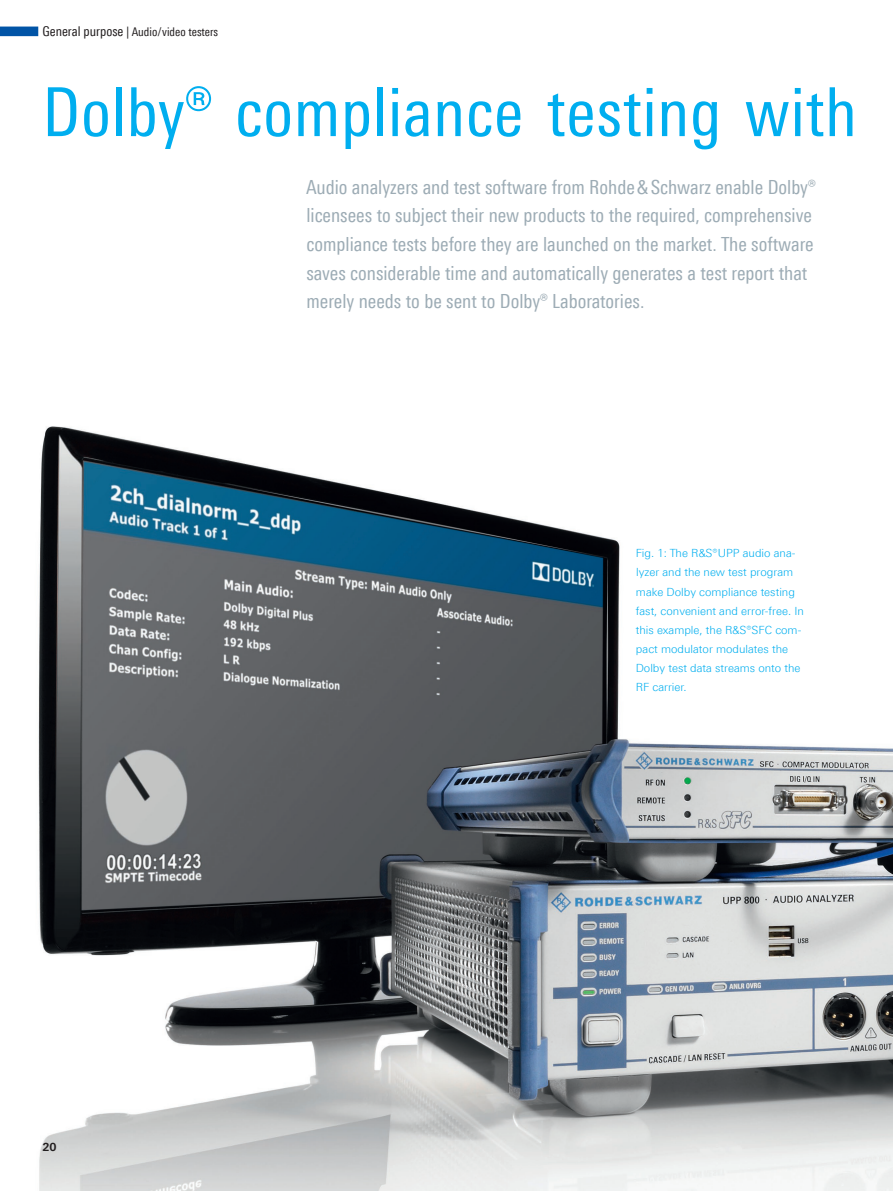
<style>
.page{position:relative;width:893px;height:1191px;background:#fff}
.page>*{position:absolute;margin:0;border:0;box-sizing:border-box;transform-origin:0 0}
._01_Titel_groß{font:67.5px "Linotype Univers 420 Cn";letter-spacing:.01em;color:#00aeef}
._02_Einleitung_klein{font:19.5px/28.7px "Linotype Univers 420 Cn";color:#9dacb5}
._02_Messtechnik_libü{font:12px "Linotype Univers 420 Cn";color:#231f20}
.Bildlegende{font:300 11.25px/19.2px "Linotype Univers 330";color:#00aeef}
.t1{font:700 11.25px "Linotype Univers 630";color:#231f20}
.s1{font-size:13.5px}
</style>
<div class="page">
<img style="left:38px;top:426px;width:855px;height:765px">
<div style="left:0;top:27px;width:38px;height:9px;background:#0154a6"></div>
<p class="_02_Messtechnik_libü" style="left:43px;top:25px;width:177px"><span class="s1">General purpose</span> | Audio/video testers</p>
<p class="_01_Titel_groß" style="left:43px;top:73px;width:816px">Dolby® compliance testing with</p>
<p class="_02_Einleitung_klein" style="left:306px;top:172px;width:511px">Audio analyzers and test software from Rohde&amp;Schwarz enable Dolby® licensees to subject their new products to the required, comprehensive compliance tests before they are launched on the market. The software saves considerable time and automatically generates a test report that merely needs to be sent to Dolby® Laboratories.</p>
<p class="t1" style="left:42px;top:1139px;width:16px">20</p>
<p class="Bildlegende" style="left:636px;top:543px;width:170px">Fig. 1: The R&amp;S®UPP audio ana&shy;lyzer and the new test program make Dolby compliance testing fast, convenient and error-free. In this example, the R&amp;S®SFC com&shy;pact modulator modulates the<br>Dolby test data streams onto the<br>RF carrier.</p>
</div>
